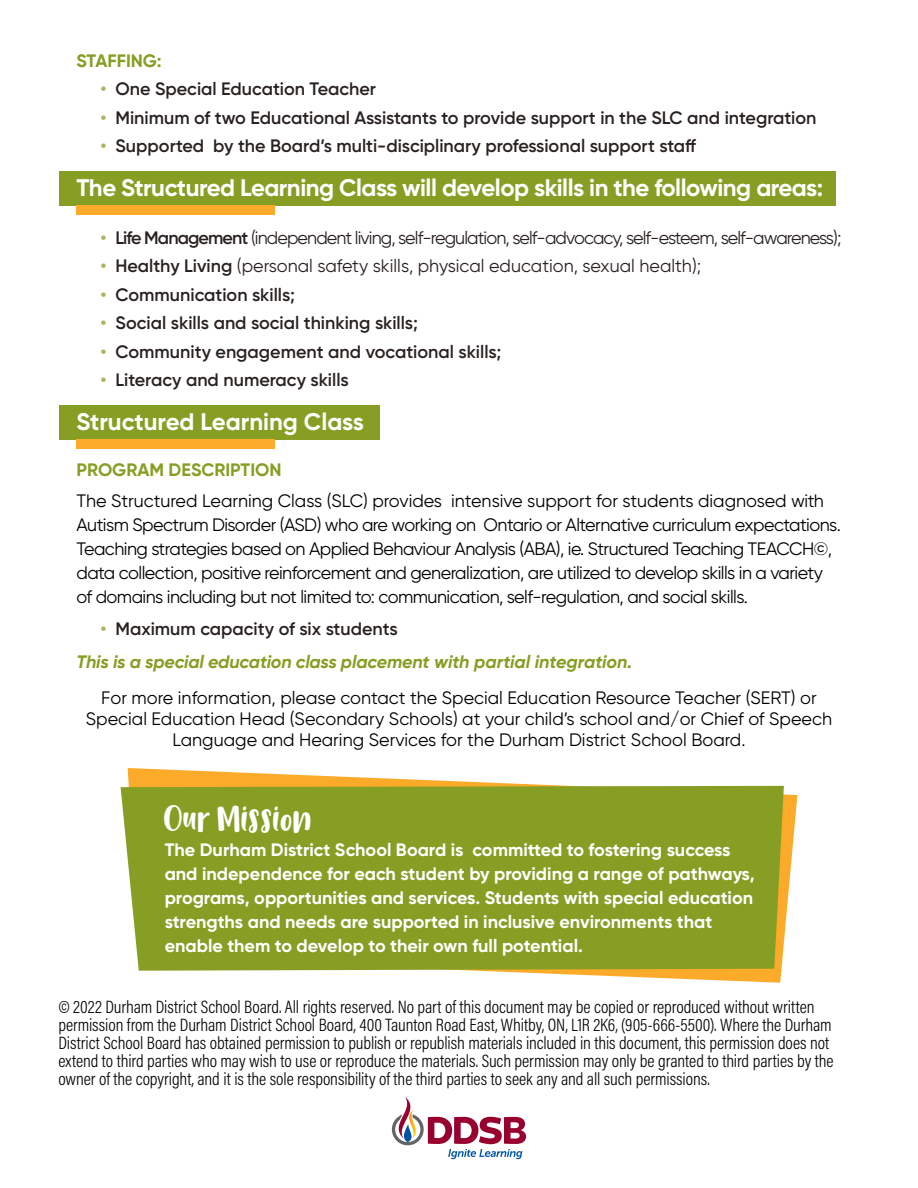
<style>
.page{position:relative;width:918px;height:1188px;background:#fff}
.page>*{position:absolute;margin:0;border:0;box-sizing:border-box;transform-origin:0 0}
.t1{font:27px "Camica";color:#fff}
.t2{font:700 24px "Gilroy";letter-spacing:-.02em;color:#fff}
.t3{font:700 24px "Gilroy";color:#fff}
.P2{font:300 18px/18px "Acumin Pro Cond";letter-spacing:-.005em;color:#000}
.Body_Copy_First_Para{font:18px/24px "Gilroy";letter-spacing:-.03em;color:#000}
.t4{font:600 18px "Gilroy";color:#28211f}
.Body_Copy_First_Para-2{font:700 18px/24px "Gilroy";color:#fff}
.Body_Copy_First_Para-3{font:18px/21px "Gilroy";color:#000;text-align:center}
.t5{font:18px "Gilroy";letter-spacing:-.05em;color:#28211f}
.t6{font:18px "Gilroy";color:#28211f}
.Body_Copy_First_Para-4{font:italic 700 18px "Gilroy";letter-spacing:-.01em;color:#869e23}
.t7{font:700 18px "Gilroy";color:#869e23}
.s1{color:#a6b65f}
.s2{font-weight:600;color:#a6b65f}
.s3{font-weight:600}
</style>
<div class="page">
<div style="left:59px;top:405px;width:321px;height:34px;background:#869e23"></div>
<div style="left:76px;top:439px;width:199px;height:10px;background:#fbaa29"></div>
<div style="left:59px;top:171px;width:777px;height:34px;background:#869e23"></div>
<div style="left:76px;top:205px;width:199px;height:10px;background:#fbaa29"></div>
<svg style="left:128px;top:768px;width:669px;height:215px"></svg>
<div style="left:121px;top:786px;width:663px;height:185px;background:#869e23"></div>
<svg style="left:392px;top:1097px;width:134px;height:62px"></svg>
<h3 class="t7" style="left:76px;top:49px;width:87px">STAFFING:</h3>
<p class="t4" style="left:100px;top:78px;width:277px"><span class="s1">•</span> One Special Education Teacher</p>
<p class="t4" style="left:100px;top:106px;width:718px"><span class="s1">•</span> Minimum of two Educational Assistants to provide support in the SLC and integration</p>
<p class="t4" style="left:100px;top:135px;width:597px"><span class="s1">•</span> Supported by the Board’s multi-disciplinary professional support staff</p>
<h2 class="t2" style="left:76px;top:172px;width:748px">The Structured Learning Class will develop skills in the following areas:</h2>
<p class="t5" style="left:100px;top:227px;width:742px"><span class="s2">•</span> <span class="s3">Life Management</span> (independent living, self-regulation, self-advocacy, self-esteem, self-awareness);</p>
<p class="t6" style="left:100px;top:255px;width:602px"><span class="s2">•</span> <span class="s3">Healthy Living</span> (personal safety skills, physical education, sexual health);</p>
<p class="t4" style="left:100px;top:283px;width:196px"><span class="s1">•</span> Communication skills;</p>
<p class="t4" style="left:100px;top:312px;width:319px"><span class="s1">•</span> Social skills and social thinking skills;</p>
<p class="t4" style="left:100px;top:340px;width:402px"><span class="s1">•</span> Community engagement and vocational skills;</p>
<p class="t4" style="left:100px;top:369px;width:250px"><span class="s1">•</span> Literacy and numeracy skills</p>
<h2 class="t3" style="left:76px;top:406px;width:289px">Structured Learning Class</h2>
<h3 class="t7" style="left:76px;top:459px;width:207px">PROGRAM DESCRIPTION</h3>
<p class="Body_Copy_First_Para" style="left:76px;top:489px;width:766px">The Structured Learning Class (SLC) provides intensive support for students diagnosed with Autism Spectrum Disorder (ASD) who are working on Ontario or Alternative curriculum expectations.<br>Teaching strategies based on Applied Behaviour Analysis (ABA), ie. Structured Teaching TEACCH©, data collection, positive reinforcement and generalization, are utilized to develop skills in a variety of domains including but not limited to: communication, self-regulation, and social skills.</p>
<p class="t4" style="left:100px;top:617px;width:299px"><span class="s1">•</span> Maximum capacity of six students</p>
<p class="Body_Copy_First_Para-4" style="left:76px;top:651px;width:557px">This is a special education class placement with partial integration.</p>
<p class="Body_Copy_First_Para-3" style="left:86px;top:687px;width:748px">For more information, please contact the Special Education Resource Teacher (SERT) or<br>Special Education Head (Secondary Schools) at your child’s school and/or Chief of Speech<br>Language and Hearing Services for the Durham District School Board.</p>
<h4 class="t1" style="left:165px;top:800px;width:150px">Our Mission</h4>
<p class="Body_Copy_First_Para-2" style="left:165px;top:837px;width:592px">The Durham District School Board is committed to fostering success and independence for each student by providing a range of pathways, programs, opportunities and services. Students with special education strengths and needs are supported in inclusive environments that enable them to develop to their own full potential.</p>
<p class="P2" style="left:58px;top:997px;width:777px">© 2022 Durham District School Board. All rights reserved. No part of this document may be copied or reproduced without written permission from the Durham District School Board, 400 Taunton Road East, Whitby, ON, L1R 2K6, (905-666-5500). Where the Durham District School Board has obtained permission to publish or republish materials included in this document, this permission does not extend to third parties who may wish to use or reproduce the materials. Such permission may only be granted to third parties by the owner of the copyright, and it is the sole responsibility of the third parties to seek any and all such permissions.</p>
</div>
